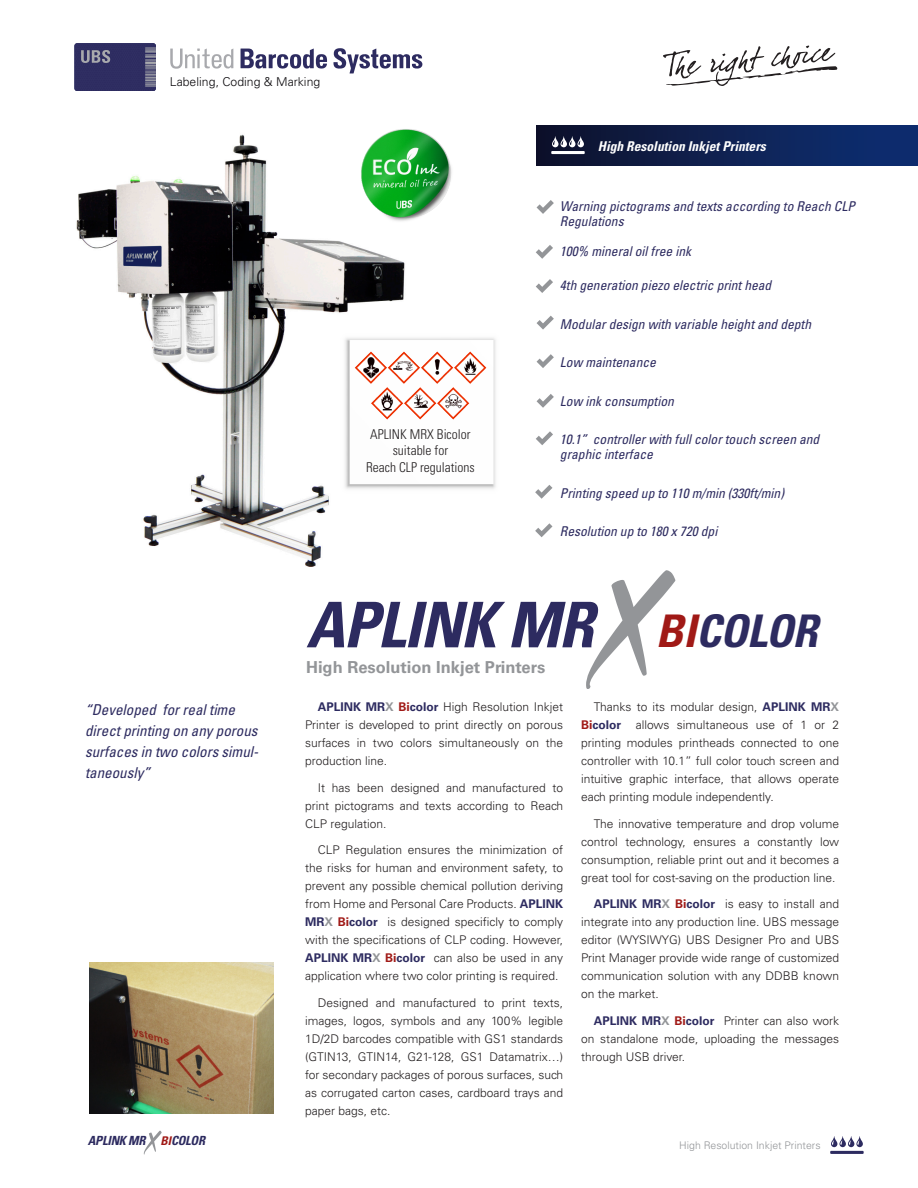
<style>
.page{position:relative;width:918px;height:1188px;background:#fff}
.page>*{position:absolute;margin:0;border:0;box-sizing:border-box;transform-origin:0 0}
.t1{font:italic 700 condensed 63px "Univers";letter-spacing:-.02em;color:#2d2b60}
.t2{font:700 16.5px "Univers";color:#939598}
.Quotes_Text{font:italic condensed 15px/21px "Univers";color:#2d2b60}
.t3{font:italic condensed 13.5px/15px "Univers";color:#2d2b60}
.t4{font:300 condensed 13.5px "Univers";color:#231f20}
.t5{font:italic 700 condensed 13.5px "Univers";color:#fff}
.t6{font:italic 700 condensed 12.6px "Univers";letter-spacing:-.02em;color:#2d2b60}
.t7{font:300 12.15px "Univers";color:#0b090c}
.text{font:300 12px/18px "Univers";color:#231f20;text-align:justify}
.t8{font:300 10.5px "Univers";color:#939598}
.s1{font-size:12px;color:#a01916}
.s2{font-size:45px;color:#a01916}
.s3{font-size:45px}
.s4{font-weight:700;color:#2d2b60}
.s5{font-weight:700;color:#939598}
.s6{font-weight:700;color:#a01916}
</style>
<div class="page">
<hr style="left:830px;top:1151px;width:34px;height:3px;background:#2d2b60">
<svg style="left:831px;top:1136px;width:32px;height:11px"></svg>
<svg style="left:144px;top:1131px;width:18px;height:23px"></svg>
<img style="left:76px;top:134px;width:329px;height:433px">
<img style="left:356px;top:129px;width:96px;height:97px">
<img style="left:334px;top:327px;width:162px;height:174px">
<img style="left:353px;top:349px;width:135px;height:72px">
<img style="left:89px;top:962px;width:184px;height:151px">
<svg style="left:537px;top:200px;width:17px;height:14px"></svg>
<svg style="left:536px;top:245px;width:17px;height:14px"></svg>
<svg style="left:536px;top:279px;width:17px;height:14px"></svg>
<svg style="left:537px;top:316px;width:17px;height:14px"></svg>
<svg style="left:537px;top:354px;width:17px;height:14px"></svg>
<svg style="left:536px;top:431px;width:17px;height:14px"></svg>
<svg style="left:537px;top:394px;width:17px;height:14px"></svg>
<svg style="left:535px;top:485px;width:17px;height:14px"></svg>
<div style="left:537px;top:125px;width:381px;height:41px;background:linear-gradient(to right,#0f122c,#0e2f75)"></div>
<hr style="left:551px;top:151px;width:34px;height:3px;background:#fff">
<svg style="left:552px;top:136px;width:32px;height:11px"></svg>
<svg style="left:535px;top:523px;width:17px;height:14px"></svg>
<svg style="left:586px;top:570px;width:89px;height:119px"></svg>
<svg style="left:333px;top:48px;width:90px;height:26px"></svg>
<svg style="left:241px;top:49px;width:86px;height:20px"></svg>
<svg style="left:170px;top:48px;width:63px;height:21px"></svg>
<svg style="left:74px;top:43px;width:82px;height:48px;background:#3d3b6a"></svg>
<svg style="left:663px;top:46px;width:174px;height:40px"></svg>
<p class="t7" style="left:170px;top:74px;width:152px">Labeling, Coding &amp; Marking</p>
<p class="t4" style="left:370px;top:426px;width:102px">APLINK MRX Bicolor</p>
<p class="t4" style="left:393px;top:442px;width:57px">suitable for</p>
<p class="t4" style="left:366px;top:459px;width:110px">Reach CLP regulations</p>
<p class="t5" style="left:598px;top:138px;width:170px">High Resolution Inkjet Printers</p>
<p class="t3" style="left:560px;top:198px;width:297px">Warning pictograms and texts according to Reach CLP<br>Regulations</p>
<p class="t3" style="left:560px;top:243px;width:133px">100% mineral oil free ink</p>
<p class="t3" style="left:560px;top:278px;width:213px">4th generation piezo electric print head</p>
<p class="t3" style="left:560px;top:316px;width:253px">Modular design with variable height and depth</p>
<p class="t3" style="left:560px;top:355px;width:97px">Low maintenance</p>
<p class="t3" style="left:560px;top:393px;width:115px">Low ink consumption</p>
<p class="t3" style="left:560px;top:432px;width:261px">10.1” controller with full color touch screen and graphic interface</p>
<p class="t3" style="left:560px;top:485px;width:226px">Printing speed up to 110 m/min (330ft/min)</p>
<p class="t3" style="left:560px;top:524px;width:159px">Resolution up to 180 x 720 dpi</p>
<p class="Quotes_Text" style="left:85px;top:699px;width:175px">“Developed for real time direct printing on any porous surfaces in two colors simul&shy;taneously”</p>
<p class="t6" style="left:88px;top:1133px;width:119px">APLINK MR <span class="s1">BI</span>COLOR</p>
<p class="t1" style="left:306px;top:586px;width:513px">APLINK MR <span class="s2">BI</span><span class="s3">COLOR</span></p>
<p class="t2" style="left:306px;top:658px;width:241px">High Resolution Inkjet Printers</p>
<p class="text" style="left:305px;top:698px;width:260px;text-indent:13px"><span class="s4">APLINK MR</span><span class="s5">X</span> <span class="s6">Bi</span><span class="s4">color</span> High Resolution Inkjet Printer is developed to print directly on porous surfaces in two colors simultaneously on the production line.</p>
<p class="text" style="left:305px;top:778px;width:260px;text-indent:13px">It has been designed and manufactured to print pictograms and texts according to Reach CLP regulation.</p>
<p class="text" style="left:305px;top:841px;width:260px;text-indent:13px">CLP Regulation ensures the minimization of the risks for human and environment safety, to prevent any possible chemical pollution deriving from Home and Personal Care Products. <span class="s4">APLINK MR</span><span class="s5">X</span> <span class="s6">Bi</span><span class="s4">color</span> is designed specificly to comply with the specifications of CLP coding. However, <span class="s4">APLINK MR</span><span class="s5">X</span> <span class="s6">Bi</span><span class="s4">color</span> can also be used in any application where two color printing is required.</p>
<p class="text" style="left:305px;top:994px;width:260px;text-indent:13px">Designed and manufactured to print texts, images, logos, symbols and any 100% legible 1D/2D barcodes compatible with GS1 standards (GTIN13, GTIN14, G21-128, GS1 Datamatrix…) for secondary packages of porous surfaces, such as corrugated carton cases, cardboard trays and paper bags, etc.</p>
<p class="text" style="left:581px;top:698px;width:260px;text-indent:13px">Thanks to its modular design, <span class="s4">APLINK MR</span><span class="s5">X </span><span class="s6">Bi</span><span class="s4">color</span> allows simultaneous use of 1 or 2 printing modules printheads connected to one controller with 10.1” full color touch screen and intuitive graphic interface, that allows operate each printing module independently.</p>
<p class="text" style="left:581px;top:814px;width:260px;text-indent:13px">The innovative temperature and drop volume control technology, ensures a constantly low consumption, reliable print out and it becomes a great tool for cost-saving on the production line.</p>
<p class="text" style="left:581px;top:895px;width:260px;text-indent:13px"><span class="s4">APLINK MR</span><span class="s5">X</span> <span class="s6">Bi</span><span class="s4">color</span> is easy to install and integrate into any production line. UBS message editor (WYSIWYG) UBS Designer Pro and UBS Print Manager provide wide range of customized communication solution with any DDBB known on the market.</p>
<p class="text" style="left:581px;top:1012px;width:260px;text-indent:13px"><span class="s4">APLINK MR</span><span class="s5">X</span> <span class="s6">Bi</span><span class="s4">color</span> Printer can also work on standalone mode, uploading the messages through USB driver.</p>
<p class="t8" style="left:679px;top:1139px;width:143px">High Resolution Inkjet Printers</p>
</div>
